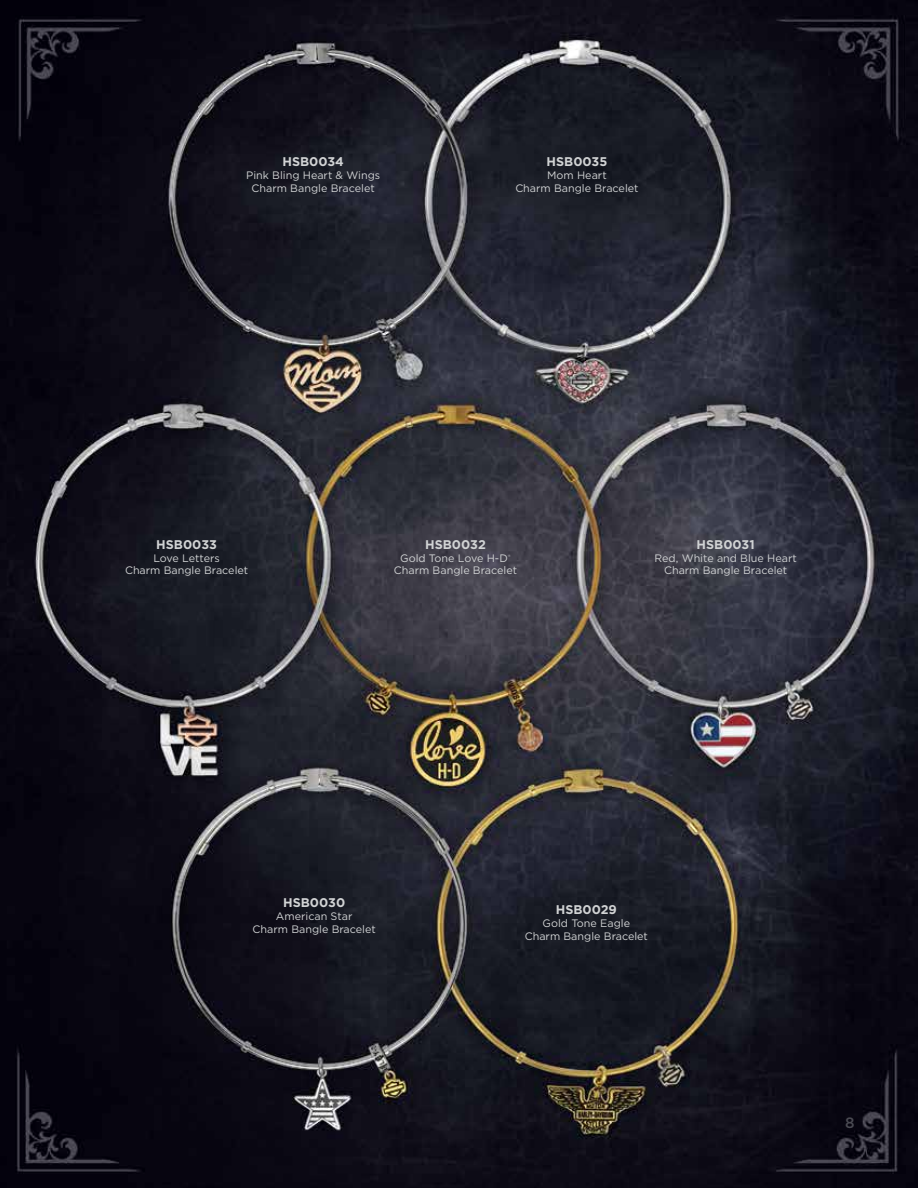
<style>
.page{position:relative;width:918px;height:1188px;background:#fff}
.page>*{position:absolute;margin:0;border:0;box-sizing:border-box;transform-origin:0 0}
.t1{font:500 15px "Gotham";color:#4a4a52}
.t2{font:700 12.6px "Gotham";color:#d1d3d4}
.t3{font:10.8px/12.9px "Gotham";color:#d1d3d4;text-align:center}
.t4{font:3.45px "Gotham";color:#d1d3d4}
</style>
<div class="page">
<img style="left:0;top:0;width:918px;height:1188px">
<p class="t2" style="left:282px;top:154px;width:63px">HSB0034</p>
<p class="t3" style="left:246px;top:168px;width:136px">Pink Bling Heart &amp; Wings<br>Charm Bangle Bracelet</p>
<p class="t2" style="left:547px;top:154px;width:62px">HSB0035</p>
<p class="t3" style="left:515px;top:168px;width:125px">Mom Heart<br>Charm Bangle Bracelet</p>
<p class="t2" style="left:156px;top:537px;width:62px">HSB0033</p>
<p class="t3" style="left:125px;top:551px;width:125px">Love Letters<br>Charm Bangle Bracelet</p>
<p class="t2" style="left:425px;top:537px;width:62px">HSB0032</p>
<p class="t3" style="left:400px;top:551px;width:109px">Gold Tone Love H-D</p>
<p class="t4" style="left:508px;top:553px;width:4px">®</p>
<p class="t3" style="left:394px;top:564px;width:125px">Charm Bangle Bracelet</p>
<p class="t2" style="left:697px;top:537px;width:60px">HSB0031</p>
<p class="t3" style="left:655px;top:551px;width:144px">Red, White and Blue Heart<br>Charm Bangle Bracelet</p>
<p class="t2" style="left:283px;top:895px;width:64px">HSB0030</p>
<p class="t3" style="left:253px;top:909px;width:125px">American Star<br>Charm Bangle Bracelet</p>
<p class="t2" style="left:556px;top:903px;width:63px">HSB0029</p>
<p class="t3" style="left:525px;top:917px;width:125px">Gold Tone Eagle<br>Charm Bangle Bracelet</p>
<h1 class="t1" style="left:845px;top:1114px;width:11px">8</h1>
</div>
